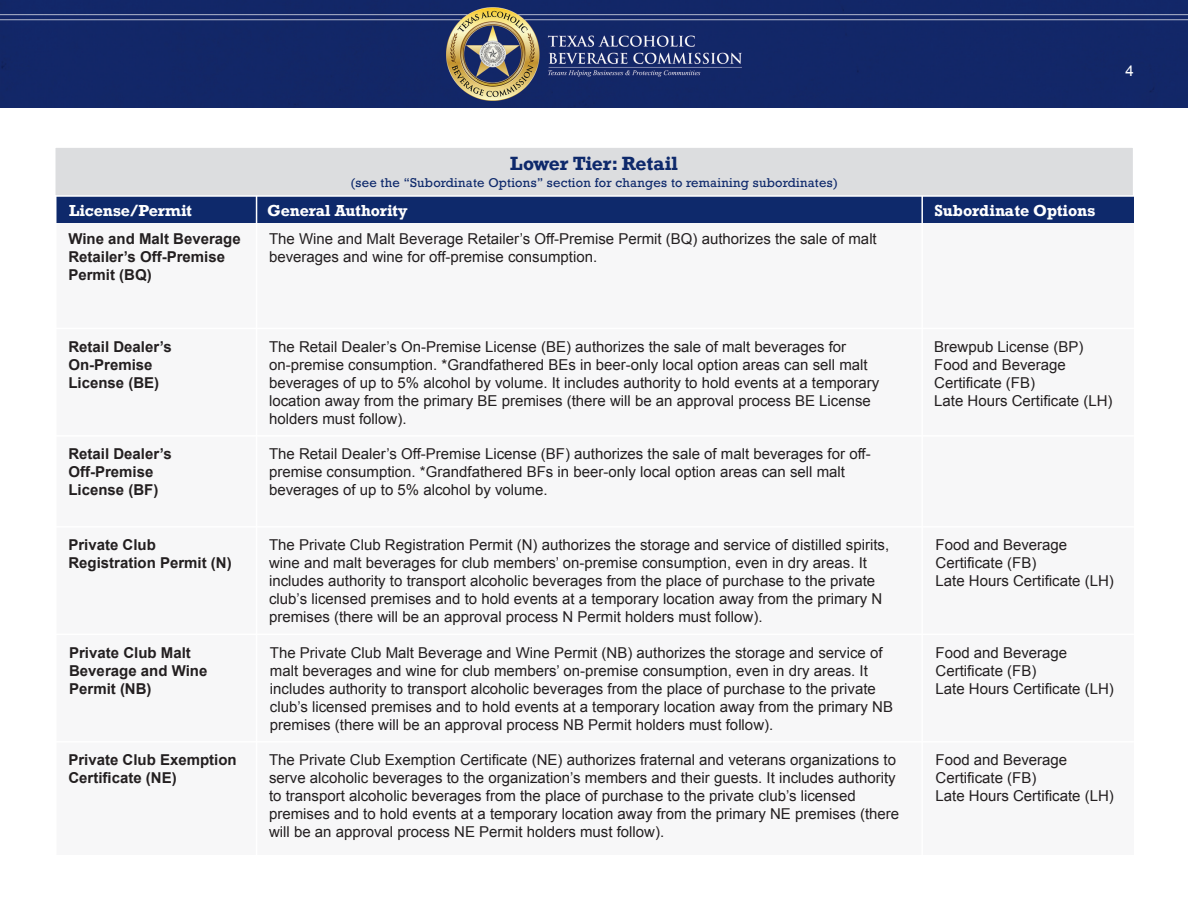
<style>
.page{position:relative;width:1188px;height:918px;background:#fff}
.page>*{position:absolute;margin:0;border:0;box-sizing:border-box;transform-origin:0 0}
.t1{font:700 18px "Rockwell";letter-spacing:-.01em;color:#0e296b}
.t2{font:15px/18px "Arial";color:#231f20}
.t3{font:700 15px/18px "Arial";color:#231f20}
.t4{font:700 15px "Rockwell";letter-spacing:-.01em;color:#fff}
.t5{font:15px "Arial";color:#fff}
.t6{font:12px "Rockwell";letter-spacing:.02em;color:#0e296b}
</style>
<div class="page">
<div style="left:55px;top:223px;width:1078px;height:632px;background:#f7f7f8"></div>
<hr style="left:54px;top:328px;width:1080px;height:1px;background:#fff">
<hr style="left:54px;top:435px;width:1080px;height:2px;background:#fff">
<hr style="left:54px;top:526px;width:1080px;height:2px;background:#fff">
<hr style="left:54px;top:634px;width:1080px;height:1px;background:#fff">
<hr style="left:54px;top:741px;width:1080px;height:2px;background:#fff">
<div style="left:55px;top:197px;width:1078px;height:26px;background:#0e296b"></div>
<hr style="left:55px;top:146px;width:2px;height:709px;background:#fff">
<hr style="left:256px;top:193px;width:1px;height:662px;background:#fff">
<hr style="left:921px;top:193px;width:2px;height:662px;background:#fff">
<div style="left:54px;top:146px;width:1080px;height:51px;background:#dcdddf;border:2px solid #fff"></div>
<img style="left:0;top:0;width:1188px;height:108px">
<p class="t5" style="left:1126px;top:61px;width:10px">4</p>
<p class="t1" style="left:510px;top:152px;width:169px">Lower Tier: Retail</p>
<p class="t6" style="left:350px;top:175px;width:489px">(see the “Subordinate Options” section for changes to remaining subordinates)</p>
<p class="t4" style="left:69px;top:201px;width:124px">License/Permit</p>
<p class="t4" style="left:267px;top:201px;width:142px">General Authority</p>
<p class="t4" style="left:934px;top:201px;width:162px">Subordinate Options</p>
<p class="t3" style="left:68px;top:230px;width:174px">Wine and Malt Beverage<br>Retailer’s Off-Premise<br>Permit (BQ)</p>
<p class="t2" style="left:269px;top:230px;width:609px">The Wine and Malt Beverage Retailer’s Off-Premise Permit (BQ) authorizes the sale of malt beverages and wine for off-premise consumption.</p>
<p class="t3" style="left:68px;top:338px;width:105px">Retail Dealer’s<br>On-Premise<br>License (BE)</p>
<p class="t3" style="left:68px;top:445px;width:105px">Retail Dealer’s<br>Off-Premise<br>License (BF)</p>
<p class="t3" style="left:68px;top:536px;width:165px">Private Club<br>Registration Permit (N)</p>
<p class="t3" style="left:69px;top:644px;width:140px">Private Club Malt<br>Beverage and Wine<br>Permit (NB)</p>
<p class="t3" style="left:68px;top:751px;width:170px">Private Club Exemption<br>Certificate (NE)</p>
<p class="t2" style="left:269px;top:337px;width:612px">The Retail Dealer’s On-Premise License (BE) authorizes the sale of malt beverages for on-premise consumption. *Grandfathered BEs in beer-only local option areas can sell malt beverages of up to 5% alcohol by volume. It includes authority to hold events at a temporary location away from the primary BE premises (there will be an approval process BE License holders must follow).</p>
<p class="t2" style="left:269px;top:445px;width:603px">The Retail Dealer’s Off-Premise License (BF) authorizes the sale of malt beverages for off&shy;premise consumption. *Grandfathered BFs in beer-only local option areas can sell malt beverages of up to 5% alcohol by volume.</p>
<p class="t2" style="left:269px;top:536px;width:622px">The Private Club Registration Permit (N) authorizes the storage and service of distilled spirits, wine and malt beverages for club members’ on-premise consumption, even in dry areas. It includes authority to transport alcoholic beverages from the place of purchase to the private club’s licensed premises and to hold events at a temporary location away from the primary N premises (there will be an approval process N Permit holders must follow).</p>
<p class="t2" style="left:270px;top:643px;width:625px">The Private Club Malt Beverage and Wine Permit (NB) authorizes the storage and service of malt beverages and wine for club members’ on-premise consumption, even in dry areas. It includes authority to transport alcoholic beverages from the place of purchase to the private club’s licensed premises and to hold events at a temporary location away from the primary NB premises (there will be an approval process NB Permit holders must follow).</p>
<p class="t2" style="left:269px;top:751px;width:632px">The Private Club Exemption Certificate (NE) authorizes fraternal and veterans organizations to serve alcoholic beverages to the organization’s members and their guests. It includes authority to transport alcoholic beverages from the place of purchase to the private club’s licensed premises and to hold events at a temporary location away from the primary NE premises (there will be an approval process NE Permit holders must follow).</p>
<p class="t2" style="left:934px;top:337px;width:180px">Brewpub License (BP)<br>Food and Beverage<br>Certificate (FB)<br>Late Hours Certificate (LH)</p>
<p class="t2" style="left:936px;top:536px;width:180px">Food and Beverage<br>Certificate (FB)<br>Late Hours Certificate (LH)</p>
<p class="t2" style="left:936px;top:643px;width:180px">Food and Beverage<br>Certificate (FB)<br>Late Hours Certificate (LH)</p>
<p class="t2" style="left:936px;top:751px;width:180px">Food and Beverage<br>Certificate (FB)<br>Late Hours Certificate (LH)</p>
</div>
